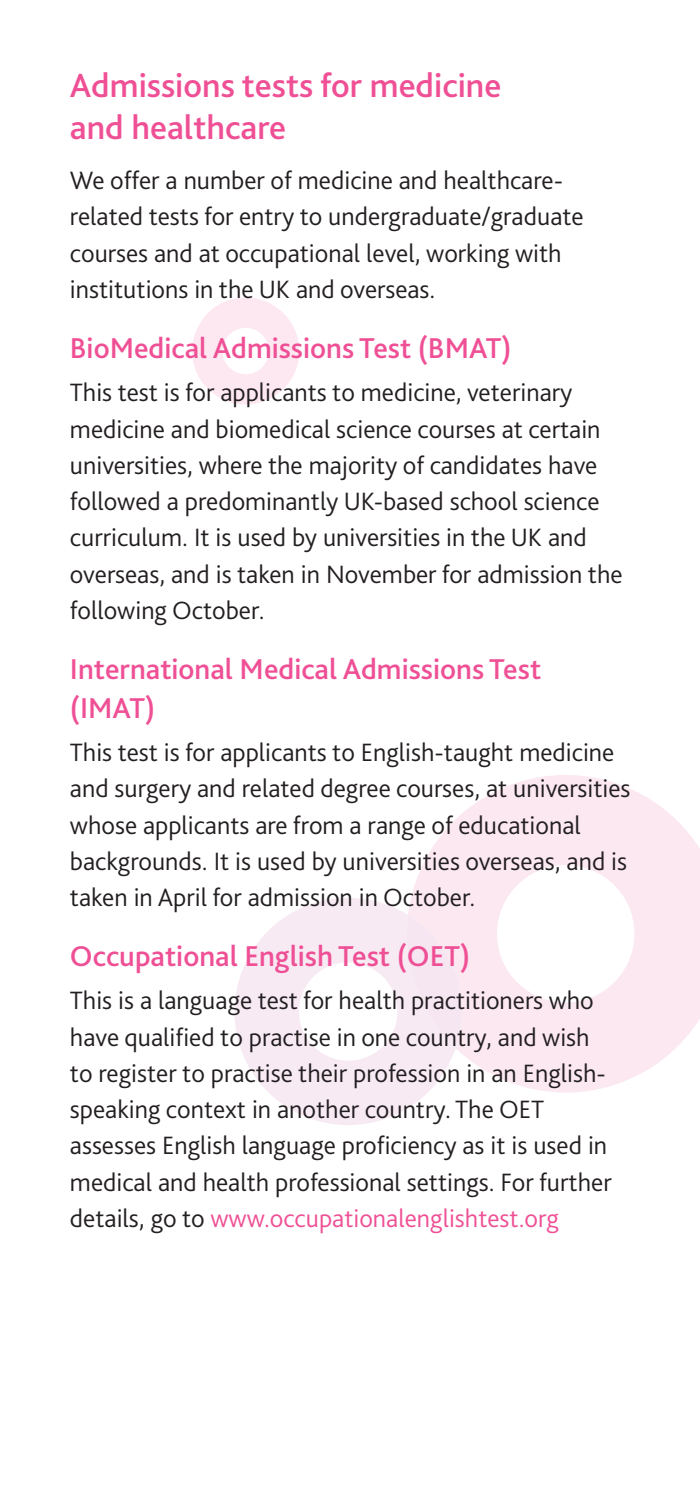
<style>
.page{position:relative;width:700px;height:1486px;background:#fff}
.page>*{position:absolute;margin:0;border:0;box-sizing:border-box;transform-origin:0 0}
.t1{font:500 35px/42px "Bliss Pro";color:#ef5095}
.t2{font:500 30px/38.8px "Bliss Pro";color:#ef5095}
.t3{font:300 26.25px/36.2px "Bliss Pro";color:#231f20}
.s1{color:#ef5095}
</style>
<div class="page">
<svg style="left:234px;top:898px;width:194px;height:227px;fill:#f7eaf3"></svg>
<svg style="left:407px;top:775px;width:292px;height:317px;fill:#fbe8f1"></svg>
<div style="left:406px;top:915px;width:58px;height:133px;background:#f5e7f1"></div>
<svg style="left:192px;top:297px;width:107px;height:107px"></svg>
<h1 class="t1" style="left:70px;top:67px;width:432px">Admissions tests for medicine and healthcare</h1>
<p class="t3" style="left:70px;top:165px;width:515px">We offer a number of medicine and healthcare&shy;related tests for entry to undergraduate/graduate courses and at occupational level, working with institutions in the UK and overseas.</p>
<p class="t2" style="left:70px;top:331px;width:443px">BioMedical Admissions Test (BMAT)</p>
<p class="t3" style="left:70px;top:377px;width:553px">This test is for applicants to medicine, veterinary medicine and biomedical science courses at certain universities, where the majority of candidates have followed a predominantly UK-based school science curriculum. It is used by universities in the UK and overseas, and is taken in November for admission the following October.</p>
<p class="t2" style="left:70px;top:652px;width:472px">International Medical Admissions Test (IMAT)</p>
<p class="t3" style="left:70px;top:736px;width:561px">This test is for applicants to English-taught medicine and surgery and related degree courses, at universities whose applicants are from a range of educational backgrounds. It is used by universities overseas, and is taken in April for admission in October.</p>
<p class="t2" style="left:70px;top:939px;width:401px">Occupational English Test (OET)</p>
<p class="t3" style="left:70px;top:985px;width:543px">This is a language test for health practitioners who have qualified to practise in one country, and wish to register to practise their profession in an English&shy;speaking context in another country. The OET assesses English language proficiency as it is used in medical and health professional settings. For further details, go to <span class="s1">www.occupationalenglishtest.org</span></p>
</div>
